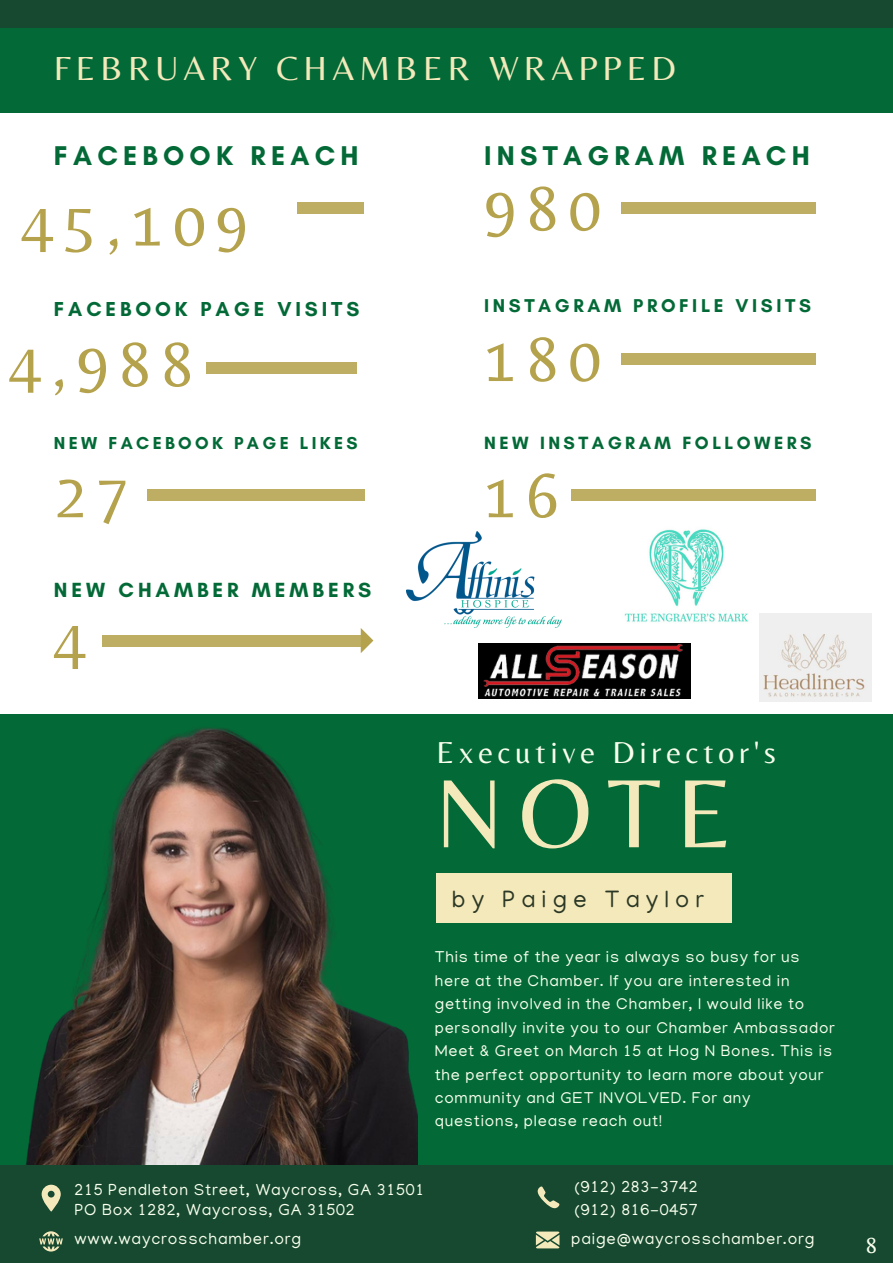
<style>
.page{position:relative;width:893px;height:1264px;background:#fff}
.page>*{position:absolute;margin:0;border:0;box-sizing:border-box;transform-origin:0 0}
.t1{font:100.8px "Belleza";color:#f4e9bb}
.t2{font:64.95px "Belleza";letter-spacing:.15em;color:#b5a24d}
.t3{font:34.65px "Belleza";letter-spacing:.15em;color:#f4e9bb}
.t4{font:31.5px "Belleza";letter-spacing:.15em;color:#f9ffed}
.t5{font:700 27.6px "Glacial Indifference";letter-spacing:.19em;color:#036a37}
.t6{font:24.15px "Manjari";letter-spacing:.25em;color:#2b3825}
.t7{font:22.8px "Belleza";color:#f9ffed}
.t8{font:700 20.85px "Glacial Indifference";letter-spacing:.19em;color:#036a37}
.t9{font:700 20.55px "Glacial Indifference";letter-spacing:.19em;color:#036a37}
.t10{font:700 18.9px "Glacial Indifference";letter-spacing:.19em;color:#036a37}
.t11{font:700 18px "Glacial Indifference";letter-spacing:.19em;color:#036a37}
.t12{font:700 17.7px "Glacial Indifference";letter-spacing:.19em;color:#036a37}
.t13{font:16.35px "Manjari";letter-spacing:.05em;color:#f9ffed}
.t14{font:16.05px/23.4px "Manjari";letter-spacing:.05em;color:#f9ffed}
</style>
<div class="page">
<div style="left:0;top:8px;width:892px;height:104px;background:#036a37"></div>
<div style="left:0;top:0;width:892px;height:27px;background:#164930"></div>
<div style="left:0;top:714px;width:892px;height:520px;background:#036a37"></div>
<img style="left:25px;top:728px;width:392px;height:437px">
<div style="left:0;top:1165px;width:892px;height:97px;background:#164930"></div>
<div style="left:436px;top:873px;width:296px;height:49px;background:#f4e9bb"></div>
<div style="left:297px;top:202px;width:67px;height:12px;background:#beae64"></div>
<div style="left:621px;top:202px;width:194px;height:12px;background:#beae64"></div>
<div style="left:621px;top:353px;width:194px;height:12px;background:#beae64"></div>
<div style="left:147px;top:489px;width:217px;height:12px;background:#beae64"></div>
<div style="left:571px;top:489px;width:244px;height:12px;background:#beae64"></div>
<div style="left:102px;top:634px;width:262px;height:12px;background:#beae64"></div>
<svg style="left:361px;top:628px;width:13px;height:25px"></svg>
<svg style="left:537px;top:1186px;width:22px;height:23px"></svg>
<svg style="left:536px;top:1231px;width:23px;height:17px"></svg>
<svg style="left:42px;top:1184px;width:19px;height:27px"></svg>
<svg style="left:39px;top:1231px;width:24px;height:20px"></svg>
<div style="left:206px;top:362px;width:151px;height:12px;background:#beae64"></div>
<img style="left:406px;top:531px;width:155px;height:96px">
<img style="left:624px;top:529px;width:125px;height:93px">
<div style="left:478px;top:643px;width:212px;height:55px;background:#000"></div>
<img style="left:483px;top:643px;width:199px;height:54px">
<img style="left:759px;top:613px;width:112px;height:88px">
<p class="t3" style="left:54px;top:48px;width:623px">FEBRUARY CHAMBER WRAPPED</p>
<p class="t5" style="left:54px;top:138px;width:306px">FACEBOOK REACH</p>
<p class="t2" style="left:22px;top:185px;width:228px">45,109</p>
<p class="t5" style="left:484px;top:138px;width:327px">INSTAGRAM REACH</p>
<p class="t2" style="left:484px;top:170px;width:118px">980</p>
<p class="t9" style="left:54px;top:296px;width:307px">FACEBOOK PAGE VISITS</p>
<p class="t10" style="left:484px;top:294px;width:328px">INSTAGRAM PROFILE VISITS</p>
<p class="t2" style="left:9px;top:326px;width:186px">4,988</p>
<p class="t2" style="left:484px;top:321px;width:118px">180</p>
<p class="t12" style="left:54px;top:432px;width:305px">NEW FACEBOOK PAGE LIKES</p>
<p class="t11" style="left:484px;top:432px;width:329px">NEW INSTAGRAM FOLLOWERS</p>
<p class="t2" style="left:54px;top:457px;width:76px">27</p>
<p class="t2" style="left:484px;top:457px;width:76px">16</p>
<p class="t8" style="left:54px;top:577px;width:319px">NEW CHAMBER MEMBERS</p>
<p class="t2" style="left:54px;top:602px;width:34px">4</p>
<p class="t4" style="left:436px;top:734px;width:341px">Executive Director's</p>
<p class="t1" style="left:435px;top:753px;width:299px">NOTE</p>
<p class="t6" style="left:452px;top:889px;width:253px">by Paige Taylor</p>
<p class="t14" style="left:435px;top:947px;width:401px">This time of the year is always so busy for us here at the Chamber. If you are interested in getting involved in the Chamber, I would like to personally invite you to our Chamber Ambassador Meet &amp; Greet on March 15 at Hog N Bones. This is the perfect opportunity to learn more about your community and GET INVOLVED. For any questions, please reach out!</p>
<p class="t13" style="left:75px;top:1183px;width:351px">215 Pendleton Street, Waycross, GA 31501</p>
<p class="t13" style="left:75px;top:1202px;width:281px">PO Box 1282, Waycross, GA 31502</p>
<p class="t13" style="left:75px;top:1231px;width:228px">www.waycrosschamber.org</p>
<p class="t13" style="left:574px;top:1180px;width:125px">(912) 283-3742</p>
<p class="t13" style="left:571px;top:1231px;width:244px">paige@waycrosschamber.org</p>
<p class="t13" style="left:574px;top:1202px;width:125px">(912) 816-0457</p>
<p class="t7" style="left:865px;top:1231px;width:13px">8</p>
</div>
